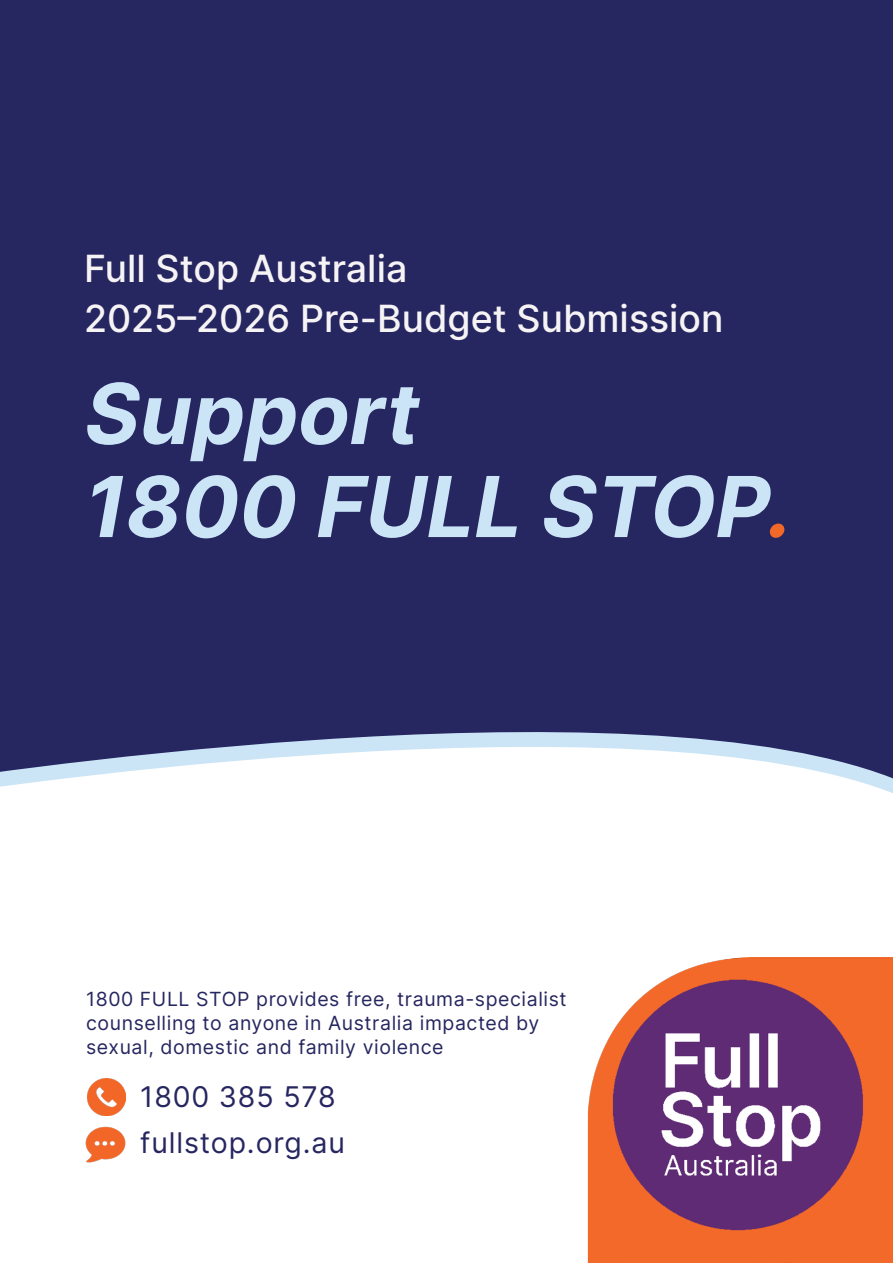
<style>
.page{position:relative;width:893px;height:1263px;background:#fff}
.page>*{position:absolute;margin:0;border:0;box-sizing:border-box;transform-origin:0 0}
.t1{font:italic 700 84px/93px "Inter";color:#cbe5f7}
.t2{font:500 37.5px/49.5px "Inter";color:#f6f3f5}
.t3{font:28.5px "Inter";letter-spacing:.03em;color:#262660}
.t4{font:19.5px/24px "Inter";letter-spacing:.03em;color:#262660}
.s1{color:#f26828}
</style>
<div class="page">
<div style="left:0;top:0;width:893px;height:251px;background:#262660"></div>
<svg style="left:0;top:408px;width:893px;height:385px;background:#3e3f73"></svg>
<div style="left:0;top:19px;width:893px;height:389px;background:#262660"></div>
<img style="left:587px;top:957px;width:306px;height:306px">
<img style="left:86px;top:1126px;width:39px;height:37px">
<img style="left:87px;top:1079px;width:38px;height:36px">
<p class="t2" style="left:84px;top:243px;width:641px">Full Stop Australia<br>2025–2026 Pre-Budget Submission</p>
<p class="t1" style="left:81px;top:364px;width:730px">Support<br>1800 FULL STOP<span class="s1">.</span></p>
<p class="t4" style="left:86px;top:986px;width:482px">1800 FULL STOP provides free, trauma-specialist counselling to anyone in Australia impacted by sexual, domestic and family violence</p>
<p class="t3" style="left:140px;top:1075px;width:197px">1800 385 578</p>
<p class="t3" style="left:140px;top:1121px;width:206px">fullstop.org.au</p>
</div>
